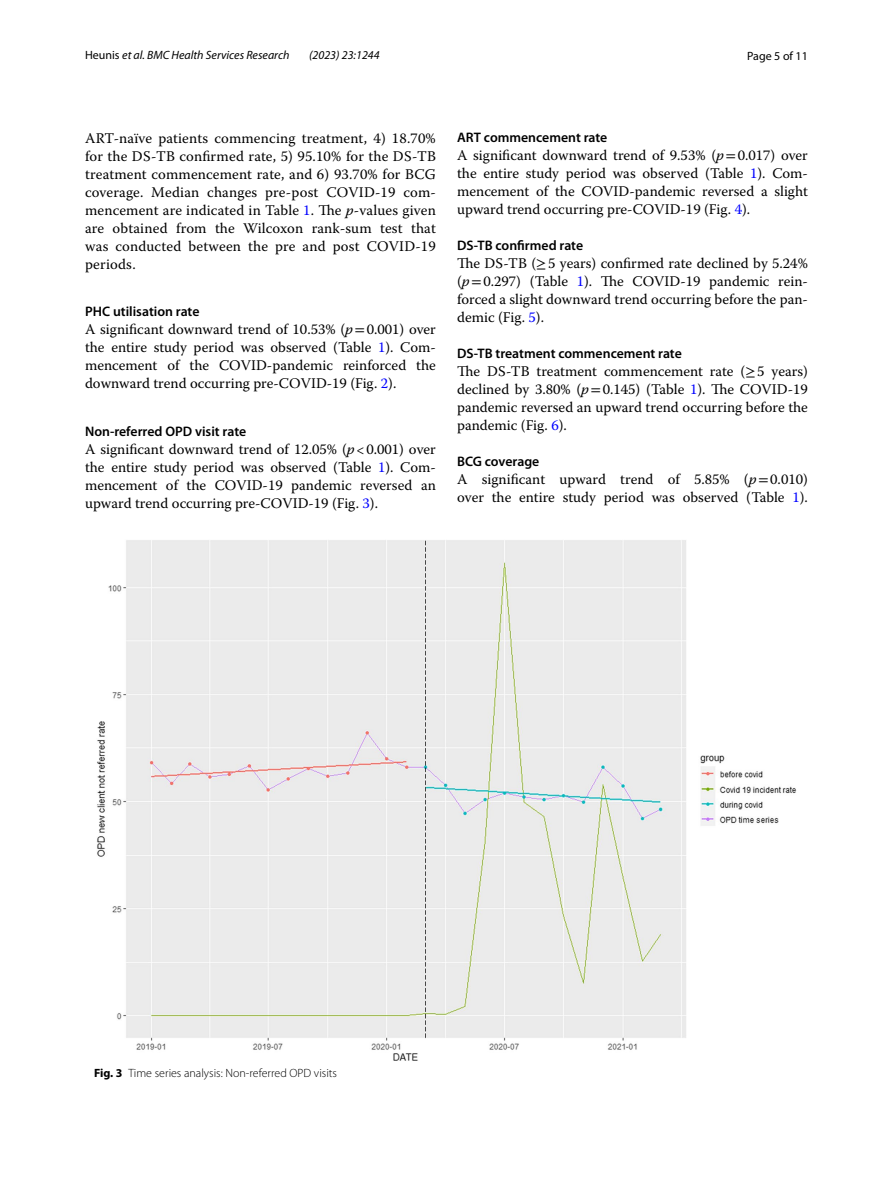
<style>
.page{position:relative;width:893px;height:1187px;background:#fff}
.page>*{position:absolute;margin:0;border:0;box-sizing:border-box;transform-origin:0 0}
.t1{font:14.7px/18px "Warnock Pro";color:#000;text-align:justify}
.t2{font:600 13.8px "Myriad Pro";color:#000}
.t3{font:italic 12px "Myriad Pro";color:#000}
.t4{font:300 12px "Myriad Pro";color:#000}
.t5{font:12px "Myriad Pro";color:#000}
.s1{font-style:normal}
.s2{color:#00f}
.s3{font-style:italic}
.s4{font-family:"STIX"}
.s5{font-weight:700}
</style>
<div class="page">
<img style="left:97px;top:540px;width:700px;height:521px">
<p class="t3" style="left:85px;top:48px;width:206px"><span class="s1">Heunis</span> et al. BMC Health Services Research</p>
<p class="t3" style="left:309px;top:48px;width:72px">(2023) 23:1244</p>
<p class="t5" style="left:747px;top:48px;width:62px">Page 5 of 11</p>
<p class="t1" style="left:85px;top:128px;width:352px">ART-naïve patients commencing treatment, 4) 18.70% for the DS-TB confirmed rate, 5) 95.10% for the DS-TB treatment commencement rate, and 6) 93.70% for BCG coverage. Median changes pre-post COVID-19 com&shy;mencement are indicated in Table <span class="s2">1</span>. The <span class="s3">p</span>-values given are obtained from the Wilcoxon rank<span class="s3">-</span>sum test that was conducted between the pre and post COVID-19 periods.</p>
<p class="t2" style="left:85px;top:303px;width:116px">PHC utilisation rate</p>
<p class="t1" style="left:85px;top:320px;width:352px">A significant downward trend of 10.53% (<span class="s3">p</span><span class="s4">=</span>0.001) over the entire study period was observed (Table <span class="s2">1</span>). Com&shy;mencement of the COVID-pandemic reinforced the downward trend occurring pre-COVID-19 (Fig. <span class="s2">2</span>).</p>
<p class="t2" style="left:85px;top:422px;width:163px">Non‑referred OPD visit rate</p>
<p class="t1" style="left:85px;top:440px;width:352px">A significant downward trend of 12.05% (<span class="s3">p</span>&lt;0.001) over the entire study period was observed (Table <span class="s2">1</span>). Com&shy;mencement of the COVID-19 pandemic reversed an upward trend occurring pre-COVID-19 (Fig. <span class="s2">3</span>).</p>
<p class="t2" style="left:457px;top:129px;width:152px">ART commencement rate</p>
<p class="t1" style="left:457px;top:146px;width:352px">A significant downward trend of 9.53% (<span class="s3">p</span><span class="s4">=</span>0.017) over the entire study period was observed (Table <span class="s2">1</span>). Com&shy;mencement of the COVID-pandemic reversed a slight upward trend occurring pre-COVID-19 (Fig. <span class="s2">4</span>).</p>
<p class="t2" style="left:457px;top:237px;width:128px">DS‑TB confirmed rate</p>
<p class="t1" style="left:457px;top:254px;width:352px">The DS-TB (<span class="s4">≥</span>5 years) confirmed rate declined by 5.24% (<span class="s3">p</span><span class="s4">=</span>0.297) (Table <span class="s2">1</span>). The COVID-19 pandemic rein&shy;forced a slight downward trend occurring before the pan&shy;demic (Fig. <span class="s2">5</span>).</p>
<p class="t2" style="left:457px;top:345px;width:226px">DS‑TB treatment commencement rate</p>
<p class="t1" style="left:457px;top:362px;width:352px">The DS-TB treatment commencement rate (<span class="s4">≥</span>5 years) declined by 3.80% (<span class="s3">p</span><span class="s4">=</span>0.145) (Table <span class="s2">1</span>). The COVID-19 pandemic reversed an upward trend occurring before the pandemic (Fig. <span class="s2">6</span>).</p>
<p class="t2" style="left:457px;top:453px;width:84px">BCG coverage</p>
<p class="t1" style="left:457px;top:470px;width:352px">A significant upward trend of 5.85% (<span class="s3">p</span><span class="s4">=</span>0.010) over the entire study period was observed (Table <span class="s2">1</span>).</p>
<p class="t4" style="left:94px;top:1066px;width:245px"><span class="s5">Fig. 3</span> Time series analysis: Non-referred OPD visits</p>
</div>
